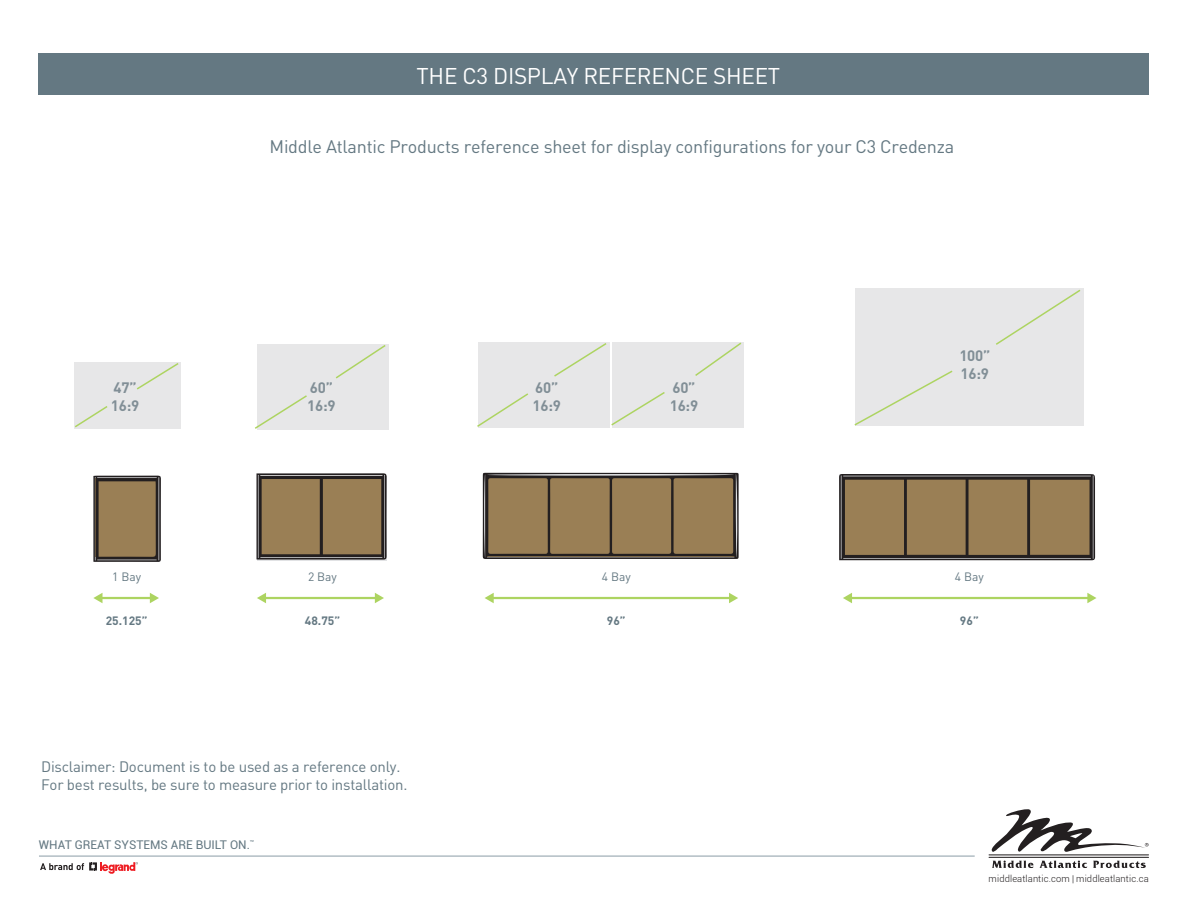
<style>
.page{position:relative;width:1188px;height:918px;background:#fff}
.page>*{position:absolute;margin:0;border:0;box-sizing:border-box;transform-origin:0 0}
.t1{font:22.5px "DIN";letter-spacing:-.015em;color:#fff}
.t2{font:18px "DIN";letter-spacing:-.015em;color:#647882}
.t3{font:15px/18px "DIN";letter-spacing:-.015em;color:#647882}
.t4{font:700 15px/18px "DIN";letter-spacing:-.015em;color:#647882}
.t5{font:12px "Roboto";color:#647882}
.t6{font:700 12px "DINOT";color:#647882}
.t7{font:12px "DINOT";color:#647882}
.t8{font:300 9.3px "Roboto";letter-spacing:.015em;color:#231f20}
.t9{font:7.05px "Roboto";color:#647882}
</style>
<div class="page">
<svg style="left:93px;top:476px;width:68px;height:86px;background:#826d4e"></svg>
<svg style="left:256px;top:473px;width:131px;height:87px;background:#867151"></svg>
<svg style="left:483px;top:473px;width:256px;height:86px;background:#8a7351"></svg>
<svg style="left:839px;top:474px;width:256px;height:86px;background:#87704f"></svg>
<svg style="left:992px;top:809px;width:157px;height:43px"></svg>
<hr style="left:989px;top:854px;width:160px;height:1px;background:#231f20">
<hr style="left:989px;top:857px;width:160px;height:1px;background:#231f20">
<svg style="left:992px;top:861px;width:42px;height:7px"></svg>
<svg style="left:1040px;top:861px;width:47px;height:7px"></svg>
<svg style="left:1093px;top:861px;width:53px;height:7px"></svg>
<svg style="left:40px;top:862px;width:98px;height:12px"></svg>
<hr style="left:39px;top:856px;width:936px;height:1px;background:#8a9ca6">
<hr style="left:101px;top:597px;width:50px;height:2px;background:#add461">
<svg style="left:93px;top:593px;width:10px;height:10px"></svg>
<svg style="left:150px;top:593px;width:9px;height:10px"></svg>
<hr style="left:265px;top:597px;width:111px;height:2px;background:#add461">
<svg style="left:257px;top:593px;width:9px;height:10px"></svg>
<svg style="left:375px;top:593px;width:9px;height:10px"></svg>
<hr style="left:492px;top:597px;width:239px;height:2px;background:#add461">
<svg style="left:485px;top:593px;width:9px;height:10px"></svg>
<svg style="left:729px;top:593px;width:9px;height:10px"></svg>
<hr style="left:851px;top:597px;width:238px;height:2px;background:#add461">
<svg style="left:843px;top:593px;width:9px;height:10px"></svg>
<svg style="left:1087px;top:593px;width:10px;height:10px"></svg>
<div style="left:39px;top:54px;width:1110px;height:41px;background:#647882"></div>
<div style="left:74px;top:362px;width:107px;height:67px;background:#e7e7e8"></div>
<div style="left:478px;top:342px;width:132px;height:86px;background:#e7e7e8"></div>
<div style="left:612px;top:342px;width:132px;height:86px;background:#e7e7e8"></div>
<div style="left:257px;top:344px;width:131px;height:86px;background:#e7e7e8"></div>
<div style="left:855px;top:288px;width:228px;height:137px;background:#e7e7e8"></div>
<svg style="left:75px;top:406px;width:33px;height:22px"></svg>
<svg style="left:137px;top:363px;width:42px;height:27px"></svg>
<svg style="left:255px;top:395px;width:52px;height:34px"></svg>
<svg style="left:335px;top:345px;width:51px;height:34px"></svg>
<svg style="left:611px;top:392px;width:54px;height:34px"></svg>
<svg style="left:695px;top:342px;width:47px;height:34px"></svg>
<svg style="left:477px;top:393px;width:51px;height:34px"></svg>
<svg style="left:554px;top:343px;width:53px;height:34px"></svg>
<svg style="left:854px;top:370px;width:100px;height:56px"></svg>
<svg style="left:996px;top:289px;width:85px;height:56px"></svg>
<h1 class="t1" style="left:417px;top:62px;width:365px">THE C3 DISPLAY REFERENCE SHEET</h1>
<p class="t2" style="left:270px;top:136px;width:686px">Middle Atlantic Products reference sheet for display configurations for your C3 Credenza</p>
<p class="t4" style="left:111px;top:378px;width:30px">47”<br>16:9</p>
<p class="t4" style="left:307px;top:378px;width:30px">60”<br>16:9</p>
<p class="t4" style="left:533px;top:378px;width:30px">60”<br>16:9</p>
<p class="t4" style="left:670px;top:378px;width:30px">60”<br>16:9</p>
<p class="t4" style="left:959px;top:346px;width:33px">100”<br>16:9</p>
<p class="t7" style="left:112px;top:568px;width:30px">1 Bay</p>
<p class="t7" style="left:308px;top:568px;width:30px">2 Bay</p>
<p class="t7" style="left:602px;top:568px;width:30px">4 Bay</p>
<p class="t7" style="left:955px;top:568px;width:30px">4 Bay</p>
<p class="t6" style="left:106px;top:612px;width:43px">25.125”</p>
<p class="t6" style="left:305px;top:612px;width:37px">48.75”</p>
<p class="t6" style="left:607px;top:612px;width:20px">96”</p>
<p class="t6" style="left:960px;top:612px;width:20px">96”</p>
<p class="t3" style="left:41px;top:758px;width:368px">Disclaimer: Document is to be used as a reference only.<br>For best results, be sure to measure prior to installation.</p>
<p class="t9" style="left:250px;top:837px;width:6px">™</p>
<p class="t5" style="left:39px;top:836px;width:212px">WHAT GREAT SYSTEMS ARE BUILT ON.</p>
<p class="t8" style="left:989px;top:872px;width:162px">middleatlantic.com | middleatlantic.ca</p>
</div>
